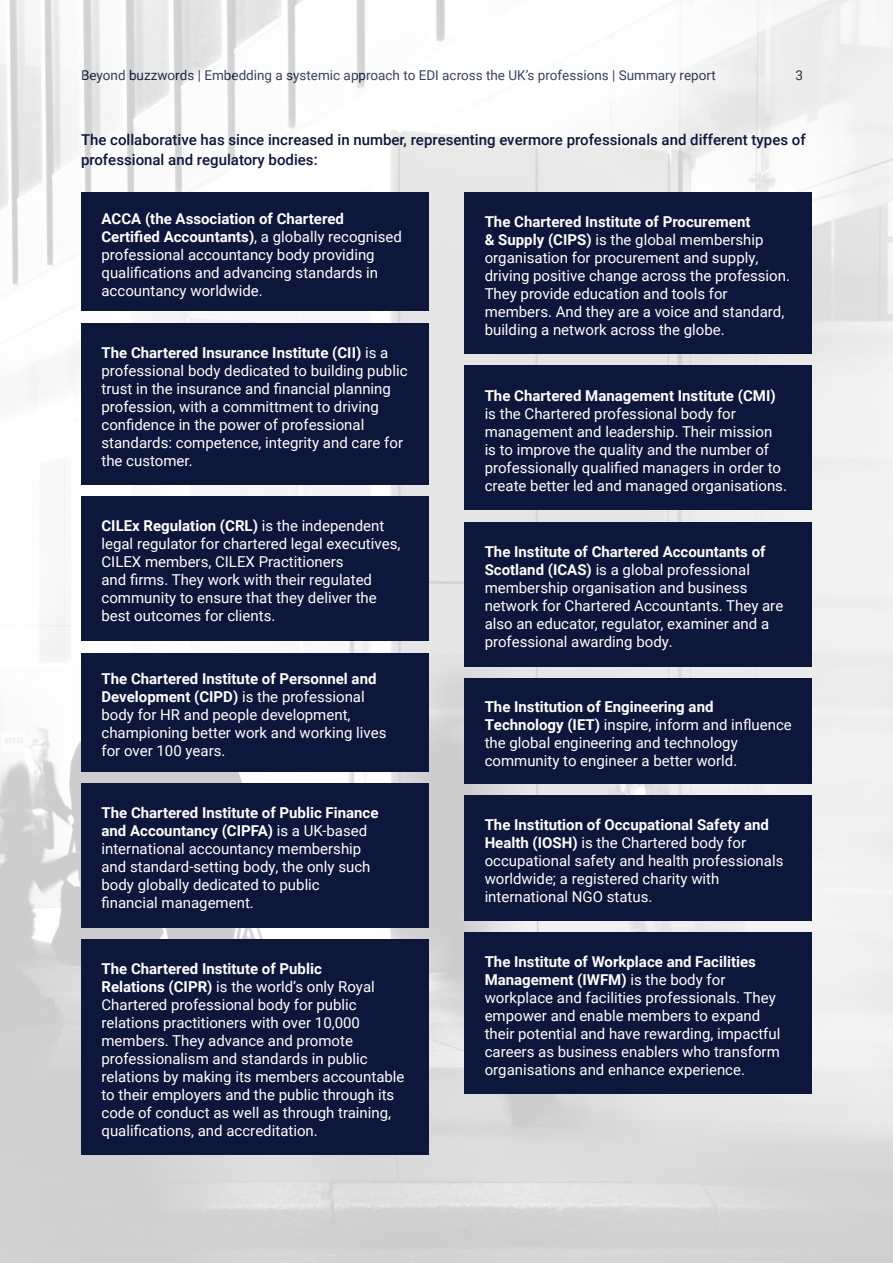
<style>
.page{position:relative;width:893px;height:1263px;background:#fff}
.page>*{position:absolute;margin:0;border:0;box-sizing:border-box;transform-origin:0 0}
.t1{font:15px/18px "Roboto";color:#fff}
.t2{font:700 15px/18px "Roboto";color:#fff}
.t3{font:500 15px/19.5px "Roboto";color:#0d163b}
.t4{font:13.5px "Roboto";color:#0d163b}
.s1{font-weight:700}
.s2{font-weight:400}
</style>
<div class="page">
<img style="left:0;top:0;width:893px;height:1263px">
<div style="left:81px;top:192px;width:348px;height:119px;background:#0d163b"></div>
<div style="left:81px;top:323px;width:348px;height:161px;background:#0d163b"></div>
<div style="left:81px;top:496px;width:348px;height:145px;background:#0d163b"></div>
<div style="left:81px;top:652px;width:348px;height:119px;background:#0d163b"></div>
<div style="left:81px;top:783px;width:348px;height:145px;background:#0d163b"></div>
<div style="left:81px;top:940px;width:348px;height:215px;background:#0d163b"></div>
<div style="left:465px;top:192px;width:347px;height:162px;background:#0d163b"></div>
<div style="left:465px;top:365px;width:347px;height:145px;background:#0d163b"></div>
<div style="left:465px;top:522px;width:347px;height:145px;background:#0d163b"></div>
<div style="left:465px;top:678px;width:347px;height:105px;background:#0d163b"></div>
<div style="left:465px;top:795px;width:347px;height:125px;background:#0d163b"></div>
<div style="left:465px;top:932px;width:347px;height:161px;background:#0d163b"></div>
<p class="t4" style="left:81px;top:65px;width:636px">Beyond buzzwords | Embedding a systemic approach to EDI across the UK’s professions | Summary report</p>
<p class="t4" style="left:795px;top:65px;width:9px">3</p>
<p class="t3" style="left:81px;top:129px;width:726px">The collaborative has since increased in number, representing evermore professionals and different types of professional and regulatory bodies:</p>
<p class="t1" style="left:101px;top:209px;width:302px"><span class="s1">ACCA (the Association of Chartered Certified Accountants)</span>, a globally recognised professional accountancy body providing qualifications and advancing standards in accountancy worldwide.</p>
<p class="t1" style="left:101px;top:343px;width:308px"><span class="s1">The Chartered Insurance Institute (CII)</span> is a professional body dedicated to building public trust in the insurance and financial planning profession, with a committment to driving confidence in the power of professional standards: competence, integrity and care for the customer.</p>
<p class="t1" style="left:101px;top:516px;width:300px"><span class="s1">CILEx Regulation (CRL)</span> is the independent legal regulator for chartered legal executives, CILEX members, CILEX Practitioners<br>and firms. They work with their regulated community to ensure that they deliver the best outcomes for clients.</p>
<p class="t2" style="left:101px;top:669px;width:277px">The Chartered Institute of Personnel and<br>Development (CIPD) <span class="s2">is the professional</span></p>
<p class="t1" style="left:101px;top:705px;width:286px">body for HR and people development, championing better work and working lives</p>
<p class="t1" style="left:101px;top:741px;width:125px">for over 100 years.</p>
<p class="t2" style="left:101px;top:803px;width:279px">The Chartered Institute of Public Finance and Accountancy (CIPFA) <span class="s2">is a UK-based international accountancy membership</span></p>
<p class="t1" style="left:101px;top:857px;width:270px">and standard-setting body, the only such</p>
<p class="t1" style="left:101px;top:875px;width:220px">body globally dedicated to public</p>
<p class="t1" style="left:101px;top:893px;width:154px">financial management.</p>
<p class="t1" style="left:101px;top:959px;width:305px"><span class="s1">The Chartered Institute of Public<br>Relations (CIPR)</span> is the world’s only Royal Chartered professional body for public relations practitioners with over 10,000 members. They advance and promote professionalism and standards in public relations by making its members accountable to their employers and the public through its code of conduct as well as through training, qualifications, and accreditation.</p>
<p class="t1" style="left:485px;top:212px;width:307px"><span class="s1">The Chartered Institute of Procurement<br>&amp; Supply (CIPS)</span> is the global membership organisation for procurement and supply, driving positive change across the profession.<br>They provide education and tools for members. And they are a voice and standard, building a network across the globe.</p>
<p class="t1" style="left:485px;top:386px;width:304px"><span class="s1">The Chartered Management Institute (CMI) </span>is the Chartered professional body for management and leadership. Their mission is to improve the quality and the number of professionally qualified managers in order to create better led and managed organisations.</p>
<p class="t1" style="left:485px;top:542px;width:300px"><span class="s1">The Institute of Chartered Accountants of Scotland (ICAS)</span> is a global professional membership organisation and business network for Chartered Accountants. They are also an educator, regulator, examiner and a professional awarding body.</p>
<p class="t1" style="left:485px;top:697px;width:309px"><span class="s1">The Institution of Engineering and Technology (IET)</span> inspire, inform and influence the global engineering and technology community to engineer a better world.</p>
<p class="t1" style="left:485px;top:815px;width:300px"><span class="s1">The Institution of Occupational Safety and Health (IOSH)</span> is the Chartered body for occupational safety and health professionals worldwide; a registered charity with international NGO status.</p>
<p class="t1" style="left:485px;top:952px;width:297px"><span class="s1">The Institute of Workplace and Facilities Management (IWFM)</span> is the body for workplace and facilities professionals. They empower and enable members to expand their potential and have rewarding, impactful careers as business enablers who transform organisations and enhance experience.</p>
</div>
